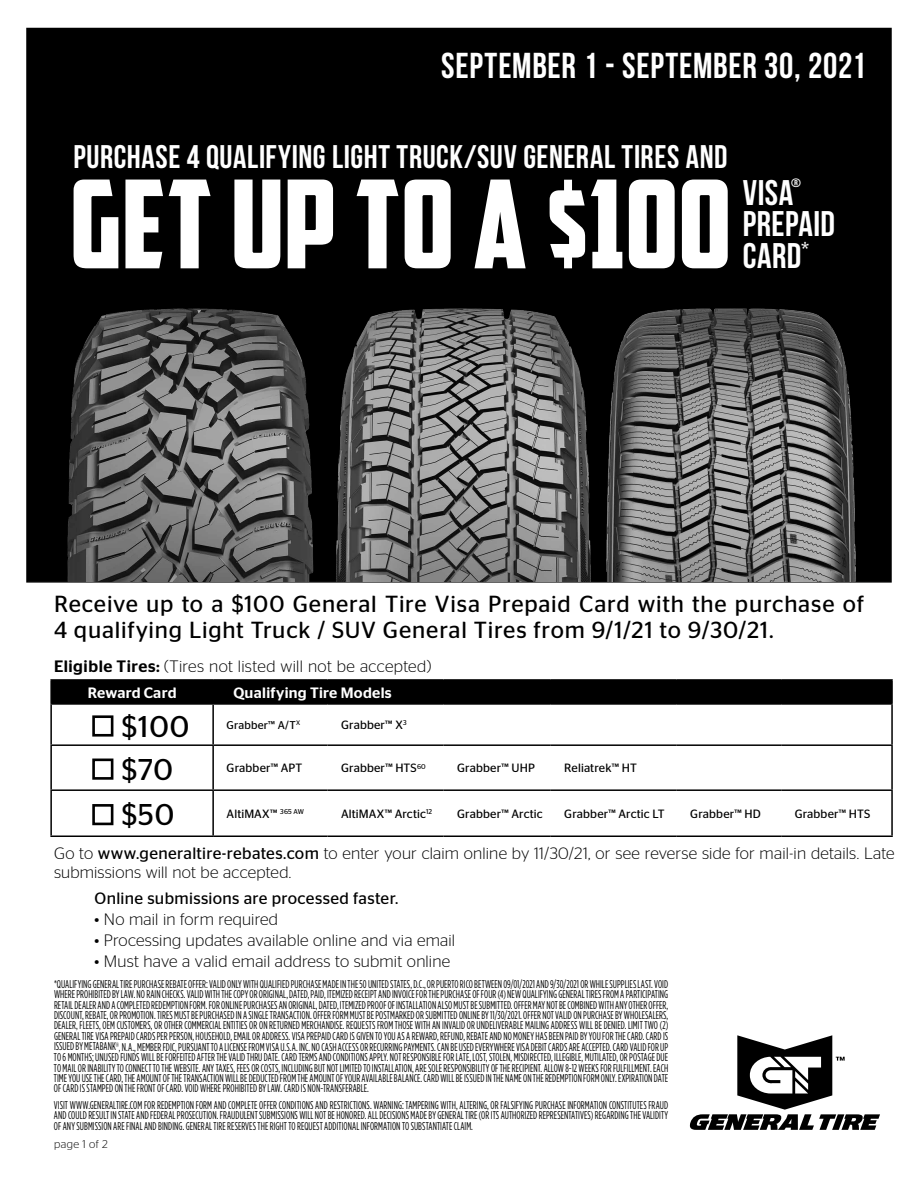
<style>
.page{position:relative;width:918px;height:1188px;background:#fff}
.page>*{position:absolute;margin:0;border:0;box-sizing:border-box;transform-origin:0 0}
.t1{font:122.4px "American Captain";letter-spacing:.005em;color:#fff}
.t2{font:36px "Bebas Neue";letter-spacing:.02em;color:#fff}
.t3{font:35.55px/31.3px "Bebas Neue";letter-spacing:.015em;color:#fff}
.t4{font:32.7px "Bebas Neue";letter-spacing:.015em;color:#fff}
.t5{font:30px "Stag Sans";letter-spacing:.03em;color:#000}
.t6{font:23.25px/25.5px "Stag Sans";letter-spacing:.03em;color:#000}
.t7{font:18.75px "Bebas Neue";color:#fff}
.t8{font:300 16.5px/19.5px "Stag Sans";letter-spacing:.01em;color:#000}
.t9{font:16.5px "Stag Sans";letter-spacing:.02em;color:#000}
.t10{font:500 15px "Stag Sans";letter-spacing:.02em;color:#fff}
.t11{font:12px "Stag Sans";letter-spacing:.01em;color:#000}
.t12{font:11.25px/10.5px "Gotham Condensed";letter-spacing:.005em;color:#000;text-align:justify;scale:.9 1}
.t13{font:11.25px "Stag Sans";letter-spacing:.015em;color:#000}
.t14{font:300 11.25px "Stag Sans";letter-spacing:.04em;color:#000}
.s1{font-weight:500}
.s2{font-weight:400}
</style>
<div class="page">
<div style="left:27px;top:29px;width:864px;height:430px;background:#000"></div>
<svg style="left:689px;top:1035px;width:191px;height:95px"></svg>
<img style="left:26px;top:245px;width:866px;height:336px">
<hr style="left:50px;top:679px;width:163px;height:2px;background:#000">
<hr style="left:50px;top:681px;width:2px;height:22px;background:#000">
<hr style="left:213px;top:679px;width:115px;height:2px;background:#000">
<hr style="left:328px;top:679px;width:116px;height:2px;background:#000">
<hr style="left:444px;top:679px;width:107px;height:2px;background:#000">
<div style="left:52px;top:681px;width:839px;height:22px;background:#000"></div>
<hr style="left:551px;top:679px;width:126px;height:2px;background:#000">
<hr style="left:550px;top:681px;width:2px;height:22px;background:#000">
<hr style="left:677px;top:679px;width:104px;height:2px;background:#000">
<hr style="left:676px;top:681px;width:2px;height:22px;background:#000">
<hr style="left:781px;top:679px;width:112px;height:2px;background:#000">
<hr style="left:780px;top:681px;width:2px;height:22px;background:#000">
<hr style="left:891px;top:681px;width:2px;height:22px;background:#000">
<hr style="left:50px;top:703px;width:163px;height:2px;background:#000">
<hr style="left:50px;top:705px;width:2px;height:39px;background:#000">
<hr style="left:213px;top:703px;width:115px;height:2px;background:#000">
<hr style="left:212px;top:705px;width:2px;height:39px;background:#000">
<hr style="left:328px;top:703px;width:116px;height:2px;background:#000">
<hr style="left:444px;top:703px;width:107px;height:2px;background:#000">
<hr style="left:551px;top:703px;width:126px;height:2px;background:#000">
<hr style="left:677px;top:703px;width:104px;height:2px;background:#000">
<hr style="left:781px;top:703px;width:112px;height:2px;background:#000">
<hr style="left:50px;top:744px;width:163px;height:2px;background:#000">
<hr style="left:50px;top:746px;width:2px;height:43px;background:#000">
<hr style="left:213px;top:744px;width:115px;height:2px;background:#000">
<hr style="left:212px;top:746px;width:2px;height:43px;background:#000">
<hr style="left:328px;top:744px;width:116px;height:2px;background:#000">
<hr style="left:444px;top:744px;width:107px;height:2px;background:#000">
<hr style="left:551px;top:744px;width:126px;height:2px;background:#000">
<hr style="left:677px;top:744px;width:104px;height:2px;background:#000">
<hr style="left:781px;top:744px;width:112px;height:2px;background:#000">
<hr style="left:891px;top:746px;width:2px;height:43px;background:#000">
<hr style="left:50px;top:789px;width:163px;height:2px;background:#000">
<hr style="left:50px;top:791px;width:2px;height:45px;background:#000">
<hr style="left:213px;top:789px;width:115px;height:2px;background:#000">
<hr style="left:212px;top:791px;width:2px;height:45px;background:#000">
<hr style="left:328px;top:789px;width:116px;height:2px;background:#000">
<hr style="left:444px;top:789px;width:107px;height:2px;background:#000">
<hr style="left:551px;top:789px;width:126px;height:2px;background:#000">
<hr style="left:677px;top:789px;width:104px;height:2px;background:#000">
<hr style="left:781px;top:789px;width:112px;height:2px;background:#000">
<hr style="left:891px;top:791px;width:2px;height:45px;background:#000">
<hr style="left:50px;top:836px;width:163px;height:1px;background:#000">
<hr style="left:213px;top:836px;width:115px;height:1px;background:#000">
<hr style="left:328px;top:836px;width:116px;height:1px;background:#000">
<hr style="left:444px;top:836px;width:107px;height:1px;background:#000">
<hr style="left:551px;top:836px;width:126px;height:1px;background:#000">
<hr style="left:677px;top:836px;width:104px;height:1px;background:#000">
<hr style="left:781px;top:836px;width:112px;height:1px;background:#000">
<hr style="left:891px;top:705px;width:2px;height:39px;background:#000">
<div style="left:92px;top:715px;width:21px;height:22px;border:3px solid #000"></div>
<div style="left:92px;top:759px;width:21px;height:21px;border:3px solid #000"></div>
<div style="left:92px;top:804px;width:21px;height:21px;border:3px solid #000"></div>
<h2 class="t2" style="left:441px;top:46px;width:426px">SEPTEMBER 1 - SEPTEMBER 30, 2021</h2>
<h3 class="t4" style="left:73px;top:139px;width:656px">PURCHASE 4 QUALIFYING LIGHT TRUCK/SUV GENERAL TIRES AND</h3>
<h1 class="t1" style="left:70px;top:151px;width:663px">GET UP TO a $100</h1>
<h3 class="t3" style="left:743px;top:176px;width:94px">VISA<br>PREPAID<br>CARD</h3>
<h3 class="t7" style="left:801px;top:238px;width:9px">*</h3>
<h3 class="t6" style="left:54px;top:591px;width:812px">Receive up to a $100 General Tire Visa Prepaid Card with the purchase of<br>4 qualifying Light Truck / SUV General Tires from 9/1/21 to 9/30/21.</h3>
<h3 class="t8" style="left:54px;top:657px;width:379px"><span class="s1">Eligible Tires:</span> (Tires not listed will not be accepted)</h3>
<h3 class="t10" style="left:88px;top:684px;width:90px">Reward Card</h3>
<h3 class="t10" style="left:233px;top:684px;width:160px">Qualifying Tire Models</h3>
<h3 class="t5" style="left:122px;top:709px;width:69px">$100</h3>
<p class="t13" style="left:227px;top:719px;width:75px">Grabber™ A/T<sup>X</sup></p>
<p class="t11" style="left:341px;top:718px;width:67px">Grabber™ X<sup>3</sup></p>
<h3 class="t5" style="left:122px;top:752px;width:53px">$70</h3>
<p class="t11" style="left:227px;top:762px;width:77px">Grabber™ APT</p>
<p class="t11" style="left:341px;top:762px;width:86px">Grabber™ HTS<sup>60</sup></p>
<p class="t11" style="left:457px;top:762px;width:79px">Grabber™ UHP</p>
<p class="t11" style="left:564px;top:762px;width:74px">Reliatrek™ HT</p>
<h3 class="t5" style="left:122px;top:798px;width:54px">$50</h3>
<p class="t11" style="left:227px;top:807px;width:79px">AltiMAX™ <sup>365</sup> <sup>AW</sup></p>
<p class="t11" style="left:341px;top:807px;width:93px">AltiMAX™ Arctic<sup>12</sup></p>
<p class="t11" style="left:457px;top:807px;width:87px">Grabber™ Arctic</p>
<p class="t11" style="left:564px;top:807px;width:102px">Grabber™ Arctic LT</p>
<p class="t11" style="left:690px;top:807px;width:72px">Grabber™ HD</p>
<p class="t11" style="left:795px;top:807px;width:77px">Grabber™ HTS</p>
<h3 class="t8" style="left:54px;top:843px;width:842px">Go to <span class="s2">www.generaltire-rebates.com</span> to enter your claim online by 11/30/21, or see reverse side for mail-in details. Late submissions will not be accepted.</h3>
<h3 class="t9" style="left:95px;top:889px;width:305px">Online submissions are processed faster.</h3>
<h3 class="t8" style="left:95px;top:910px;width:185px">• No mail in form required</h3>
<h3 class="t8" style="left:95px;top:931px;width:362px">• Processing updates available online and via email</h3>
<h3 class="t8" style="left:95px;top:952px;width:357px">• Must have a valid email address to submit online</h3>
<p class="t12" style="left:54px;top:978px;width:684px">*QUALIFYING GENERAL TIRE PURCHASE REBATE OFFER: VALID ONLY WITH QUALIFIED PURCHASE MADE IN THE 50 UNITED STATES, D.C., OR PUERTO RICO BETWEEN 09/01/2021 AND 9/30/2021 OR WHILE SUPPLIES LAST. VOID WHERE PROHIBITED BY LAW. NO RAIN CHECKS. VALID WITH THE COPY OR ORIGINAL, DATED, PAID, ITEMIZED RECEIPT AND INVOICE FOR THE PURCHASE OF FOUR (4) NEW QUALIFYING GENERAL TIRES FROM A PARTICIPATING RETAIL DEALER AND A COMPLETED REDEMPTION FORM. FOR ONLINE PURCHASES AN ORIGINAL, DATED, ITEMIZED PROOF OF INSTALLATION ALSO MUST BE SUBMITTED. OFFER MAY NOT BE COMBINED WITH ANY OTHER OFFER, DISCOUNT, REBATE, OR PROMOTION. TIRES MUST BE PURCHASED IN A SINGLE TRANSACTION. OFFER FORM MUST BE POSTMARKED OR SUBMITTED ONLINE BY 11/30/2021. OFFER NOT VALID ON PURCHASE BY WHOLESALERS, DEALER, FLEETS, OEM CUSTOMERS, OR OTHER COMMERCIAL ENTITIES OR ON RETURNED MERCHANDISE. REQUESTS FROM THOSE WITH AN INVALID OR UNDELIVERABLE MAILING ADDRESS WILL BE DENIED. LIMIT TWO (2)<br>GENERAL TIRE VISA PREPAID CARDS PER PERSON, HOUSEHOLD, EMAIL OR ADDRESS. VISA PREPAID CARD IS GIVEN TO YOU AS A REWARD, REFUND, REBATE AND NO MONEY HAS BEEN PAID BY YOU FOR THE CARD. CARD IS ISSUED BY METABANK<sup>®</sup>, N.A., MEMBER FDIC, PURSUANT TO A LICENSE FROM VISA U.S.A. INC. NO CASH ACCESS OR RECURRING PAYMENTS. CAN BE USED EVERYWHERE VISA DEBIT CARDS ARE ACCEPTED. CARD VALID FOR UP TO 6 MONTHS; UNUSED FUNDS WILL BE FORFEITED AFTER THE VALID THRU DATE. CARD TERMS AND CONDITIONS APPLY. NOT RESPONSIBLE FOR LATE, LOST, STOLEN, MISDIRECTED, ILLEGIBLE, MUTILATED, OR POSTAGE DUE TO MAIL OR INABILITY TO CONNECT TO THE WEBSITE. ANY TAXES, FEES OR COSTS, INCLUDING BUT NOT LIMITED TO INSTALLATION, ARE SOLE RESPONSIBILITY OF THE RECIPIENT. ALLOW 8-12 WEEKS FOR FULFILLMENT. EACH TIME YOU USE THE CARD, THE AMOUNT OF THE TRANSACTION WILL BE DEDUCTED FROM THE AMOUNT OF YOUR AVAILABLE BALANCE. CARD WILL BE ISSUED IN THE NAME ON THE REDEMPTION FORM ONLY. EXPIRATION DATE OF CARD IS STAMPED ON THE FRONT OF CARD. VOID WHERE PROHIBITED BY LAW. CARD IS NON-TRANSFERABLE.</p>
<p class="t12" style="left:54px;top:1099px;width:684px">VISIT WWW.GENERALTIRE.COM FOR REDEMPTION FORM AND COMPLETE OFFER CONDITIONS AND RESTRICTIONS. WARNING: TAMPERING WITH, ALTERING, OR FALSIFYING PURCHASE INFORMATION CONSTITUTES FRAUD AND COULD RESULT IN STATE AND FEDERAL PROSECUTION. FRAUDULENT SUBMISSIONS WILL NOT BE HONORED. ALL DECISIONS MADE BY GENERAL TIRE (OR ITS AUTHORIZED REPRESENTATIVES) REGARDING THE VALIDITY OF ANY SUBMISSION ARE FINAL AND BINDING. GENERAL TIRE RESERVES THE RIGHT TO REQUEST ADDITIONAL INFORMATION TO SUBSTANTIATE CLAIM.</p>
<p class="t14" style="left:54px;top:1137px;width:55px">page 1 of 2</p>
</div>
